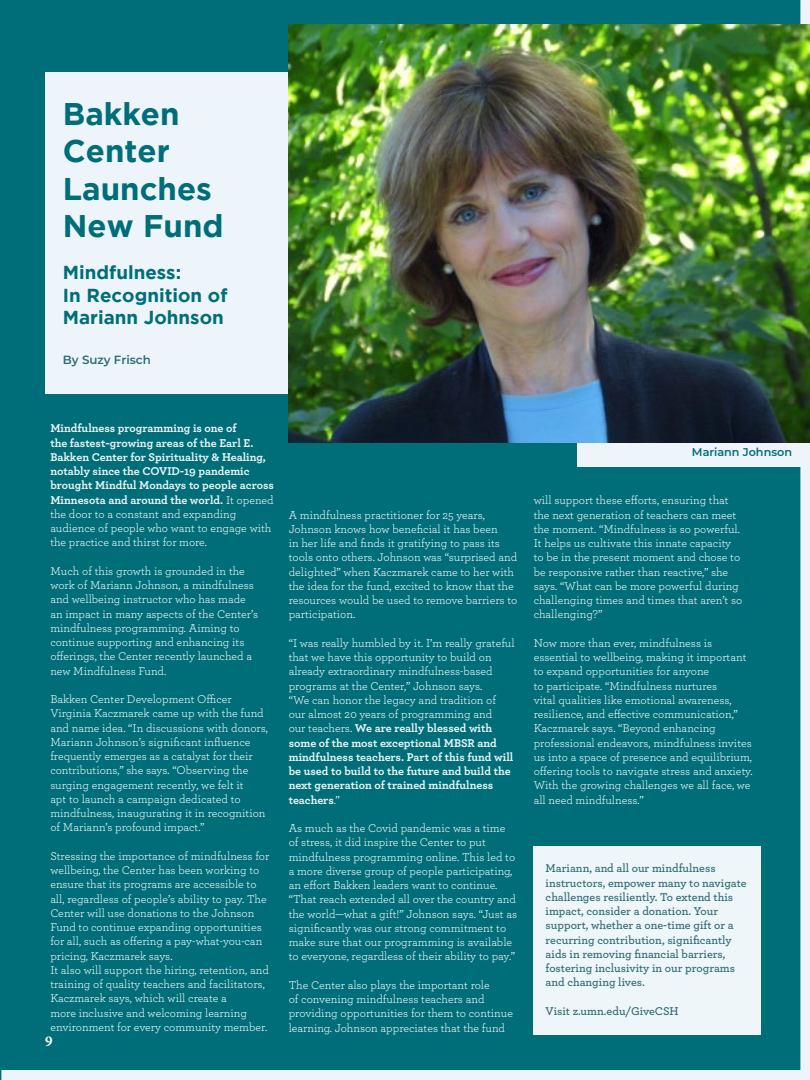
<style>
.page{position:relative;width:810px;height:1080px;background:#006e78}
.page>*{position:absolute;margin:0;border:0;box-sizing:border-box;transform-origin:0 0}
.Paragraph_Style_4{font:700 31.25px/37.5px "Gotham";color:#006e78}
.Paragraph_Style_4-2{font:700 18.75px/22.5px "Gotham";color:#006e78}
.Paragraph_Style_12{font:700 15px "Minion Pro";color:#fff}
.Paragraph_Style_5{font:11.88px/14.2px "Archer";color:#eff6f9}
.Paragraph_Style_5-2{font:600 11.88px/14.2px "Archer";color:#2f6b76}
.Paragraph_Style_5-3{font:700 11.88px/14.2px "Archer";color:#eff6f9}
.Paragraph_Style_1{font:600 11.88px "Montserrat";color:#2f6b76}
.t1{font:600 11.25px "Montserrat";color:#006e78}
.s1{font-weight:400}
.s2{font-weight:700}
</style>
<div class="page">
<div style="left:578px;top:442px;width:232px;height:25px;background:#edf5fa"></div>
<div style="left:45px;top:73px;width:716px;height:321px;background:#edf5fa"></div>
<div style="left:800px;top:0;width:10px;height:1080px;background:#edf5fa"></div>
<div style="left:1px;top:1070px;width:809px;height:10px;background:#edf5fa"></div>
<img style="left:289px;top:25px;width:521px;height:417px">
<div style="left:534px;top:847px;width:227px;height:188px;background:#eff6f9"></div>
<p class="Paragraph_Style_4" style="left:63px;top:94px;width:162px">Bakken<br>Center<br>Launches<br>New Fund</p>
<p class="Paragraph_Style_4-2" style="left:63px;top:261px;width:120px">Mindfulness:</p>
<p class="Paragraph_Style_4-2" style="left:63px;top:283px;width:166px">In Recognition of<br>Mariann Johnson</p>
<p class="Paragraph_Style_1" style="left:63px;top:352px;width:89px">By Suzy Frisch</p>
<p class="Paragraph_Style_5-3" style="left:50px;top:421px;width:225px">Mindfulness programming is one of<br>the fastest-growing areas of the Earl E.<br>Bakken Center for Spirituality &amp; Healing, notably since the COVID-19 pandemic brought Mindful Mondays to people across Minnesota and around the world. <span class="s1">It opened the door to a constant and expanding audience of people who want to engage with the practice and thirst for more.</span></p>
<p class="Paragraph_Style_5" style="left:50px;top:563px;width:209px">Much of this growth is grounded in the work of Mariann Johnson, a mindfulness and wellbeing instructor who has made an impact in many aspects of the Center’s mindfulness programming. Aiming to continue supporting and enhancing its offerings, the Center recently launched a new Mindfulness Fund.</p>
<p class="Paragraph_Style_5" style="left:50px;top:692px;width:219px">Bakken Center Development Officer Virginia Kaczmarek came up with the fund and name idea. “In discussions with donors, Mariann Johnson’s significant influence frequently emerges as a catalyst for their contributions,” she says. “Observing the surging engagement recently, we felt it<br>apt to launch a campaign dedicated to mindfulness, inaugurating it in recognition of Mariann’s profound impact.”</p>
<p class="Paragraph_Style_5" style="left:50px;top:848px;width:220px">Stressing the importance of mindfulness for wellbeing, the Center has been working to ensure that its programs are accessible to all, regardless of people’s ability to pay. The Center will use donations to the Johnson Fund to continue expanding opportunities for all, such as offering a pay-what-you-can pricing, Kaczmarek says.</p>
<p class="Paragraph_Style_5" style="left:50px;top:962px;width:220px">It also will support the hiring, retention, and training of quality teachers and facilitators, Kaczmarek says, which will create a<br>more inclusive and welcoming learning environment for every community member.</p>
<p class="Paragraph_Style_12" style="left:45px;top:1031px;width:9px">9</p>
<p class="Paragraph_Style_5" style="left:289px;top:507px;width:230px">A mindfulness practitioner for 25 years, Johnson knows how beneficial it has been<br>in her life and finds it gratifying to pass its tools onto others. Johnson was “surprised and delighted” when Kaczmarek came to her with the idea for the fund, excited to know that the resources would be used to remove barriers to participation.</p>
<p class="Paragraph_Style_5" style="left:289px;top:635px;width:227px">“I was really humbled by it. I’m really grateful that we have this opportunity to build on already extraordinary mindfulness-based programs at the Center,” Johnson says.<br>“We can honor the legacy and tradition of our almost 20 years of programming and<br>our teachers. <span class="s2">We are really blessed with some of the most exceptional MBSR and mindfulness teachers. Part of this fund will be used to build to the future and build the next generation of trained mindfulness teachers</span>.”</p>
<p class="Paragraph_Style_5" style="left:289px;top:821px;width:230px">As much as the Covid pandemic was a time of stress, it did inspire the Center to put mindfulness programming online. This led to a more diverse group of people participating, an effort Bakken leaders want to continue. “That reach extended all over the country and the world—what a gift!” Johnson says. “Just as significantly was our strong commitment to make sure that our programming is available to everyone, regardless of their ability to pay.”</p>
<p class="Paragraph_Style_5" style="left:289px;top:977px;width:226px">The Center also plays the important role<br>of convening mindfulness teachers and providing opportunities for them to continue learning. Johnson appreciates that the fund</p>
<p class="t1" style="left:692px;top:444px;width:102px">Mariann Johnson</p>
<p class="Paragraph_Style_5" style="left:534px;top:493px;width:210px">will support these efforts, ensuring that the next generation of teachers can meet the moment. “Mindfulness is so powerful.<br>It helps us cultivate this innate capacity to be in the present moment and chose to be responsive rather than reactive,” she says. “What can be more powerful during challenging times and times that aren’t so challenging?”</p>
<p class="Paragraph_Style_5" style="left:534px;top:635px;width:221px">Now more than ever, mindfulness is essential to wellbeing, making it important to expand opportunities for anyone<br>to participate. “Mindfulness nurtures<br>vital qualities like emotional awareness, resilience, and effective communication,” Kaczmarek says. “Beyond enhancing professional endeavors, mindfulness invites us into a space of presence and equilibrium, offering tools to navigate stress and anxiety.<br>With the growing challenges we all face, we all need mindfulness.”</p>
<p class="Paragraph_Style_5-2" style="left:546px;top:861px;width:203px">Mariann, and all our mindfulness instructors, empower many to navigate challenges resiliently. To extend this impact, consider a donation. Your support, whether a one-time gift or a recurring contribution, significantly aids in removing financial barriers, fostering inclusivity in our programs and changing lives.</p>
<p class="Paragraph_Style_5-2" style="left:546px;top:1003px;width:135px">Visit z.umn.edu/GiveCSH</p>
</div>
